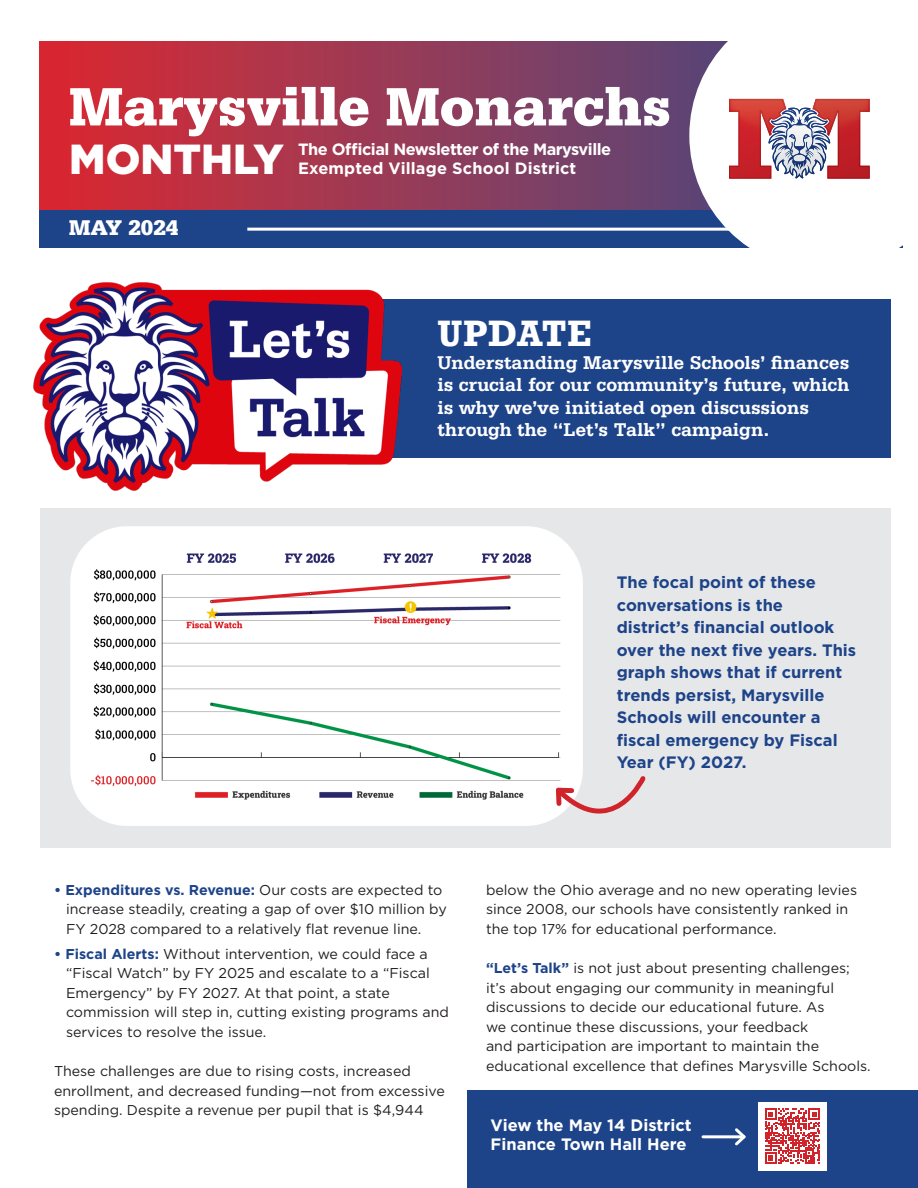
<style>
.page{position:relative;width:918px;height:1188px;background:#fff}
.page>*{position:absolute;margin:0;border:0;box-sizing:border-box;transform-origin:0 0}
.t1{font:900 57px "Serifa Std";color:#fff}
.t2{font:900 42px "Gotham";color:#fff}
.t3{font:700 34.5px "Rockwell";letter-spacing:.015em;color:#fff}
.t4{font:900 22.5px "Serifa Std";color:#fff}
.t5{font:700 19.5px/22.5px "Serifa Std";letter-spacing:-.01em;color:#fff}
.t6{font:700 16.5px/22.5px "Gotham";color:#1d4389}
.t7{font:700 16.5px/19.5px "Gotham";color:#fff}
.t8{font:700 16.35px/19.5px "Gotham";letter-spacing:-.03em;color:#fff}
.t9{font:14.25px/19.5px "Gotham";color:#231f20}
.s1{font-weight:700;color:#1d4389}
</style>
<div class="page">
<div style="left:468px;top:1091px;width:450px;height:97px;background:#1d4389"></div>
<div style="left:40px;top:509px;width:851px;height:339px;background:#e6e7e9"></div>
<svg style="left:39px;top:41px;width:650px;height:169px;background:#9e3752"></svg>
<div style="left:39px;top:210px;width:864px;height:38px;background:#1d4389"></div>
<svg style="left:689px;top:41px;width:214px;height:207px"></svg>
<svg style="left:729px;top:99px;width:141px;height:80px"></svg>
<img style="left:812px;top:99px;width:58px;height:44px">
<img style="left:729px;top:99px;width:57px;height:44px">
<hr style="left:247px;top:228px;width:671px;height:3px;background:#fff">
<div style="left:342px;top:299px;width:549px;height:158px;background:#1d4389"></div>
<img style="left:33px;top:283px;width:369px;height:208px">
<img style="left:70px;top:527px;width:512px;height:299px">
<svg style="left:551px;top:774px;width:95px;height:52px"></svg>
<div style="left:758px;top:1102px;width:69px;height:69px;background:#fff"></div>
<svg style="left:765px;top:1108px;width:55px;height:56px"></svg>
<hr style="left:703px;top:1135px;width:41px;height:3px;background:#fff">
<svg style="left:732px;top:1128px;width:14px;height:18px"></svg>
<p class="t1" style="left:69px;top:73px;width:603px">Marysville Monarchs</p>
<p class="t2" style="left:69px;top:130px;width:216px">MONTHLY</p>
<p class="t8" style="left:298px;top:139px;width:315px">The Official Newsletter of the Marysville<br>Exempted Village School District</p>
<p class="t4" style="left:69px;top:215px;width:111px">MAY 2024</p>
<p class="t3" style="left:437px;top:312px;width:156px">UPDATE</p>
<p class="t5" style="left:437px;top:351px;width:413px">Understanding Marysville Schools’ finances is crucial for our community’s future, which is why we’ve initiated open discussions through the “Let’s Talk” campaign.</p>
<p class="t6" style="left:617px;top:571px;width:241px">The focal point of these conversations is the district’s financial outlook over the next five years. This graph shows that if current trends persist, Marysville<br>Schools will encounter a fiscal emergency by Fiscal<br>Year (FY) 2027.</p>
<p class="t9" style="left:66px;top:880px;width:382px;text-indent:-12px"><span class="s1">• Expenditures vs. Revenue:</span> Our costs are expected to increase steadily, creating a gap of over $10 million by<br>FY 2028 compared to a relatively flat revenue line.</p>
<p class="t9" style="left:66px;top:944px;width:385px;text-indent:-12px"><span class="s1">• Fiscal Alerts:</span> Without intervention, we could face a “Fiscal Watch” by FY 2025 and escalate to a “Fiscal Emergency” by FY 2027. At that point, a state commission will step in, cutting existing programs and services to resolve the issue.</p>
<p class="t9" style="left:54px;top:1061px;width:392px">These challenges are due to rising costs, increased enrollment, and decreased funding—not from excessive spending. Despite a revenue per pupil that is $4,944</p>
<p class="t9" style="left:486px;top:880px;width:373px">below the Ohio average and no new operating levies since 2008, our schools have consistently ranked in the top 17% for educational performance.</p>
<p class="t9" style="left:486px;top:958px;width:386px"><span class="s1">“Let’s Talk”</span> is not just about presenting challenges; it’s about engaging our community in meaningful discussions to decide our educational future. As<br>we continue these discussions, your feedback<br>and participation are important to maintain the educational excellence that defines Marysville Schools.</p>
<p class="t7" style="left:491px;top:1115px;width:202px">View the May 14 District<br>Finance Town Hall Here</p>
</div>
